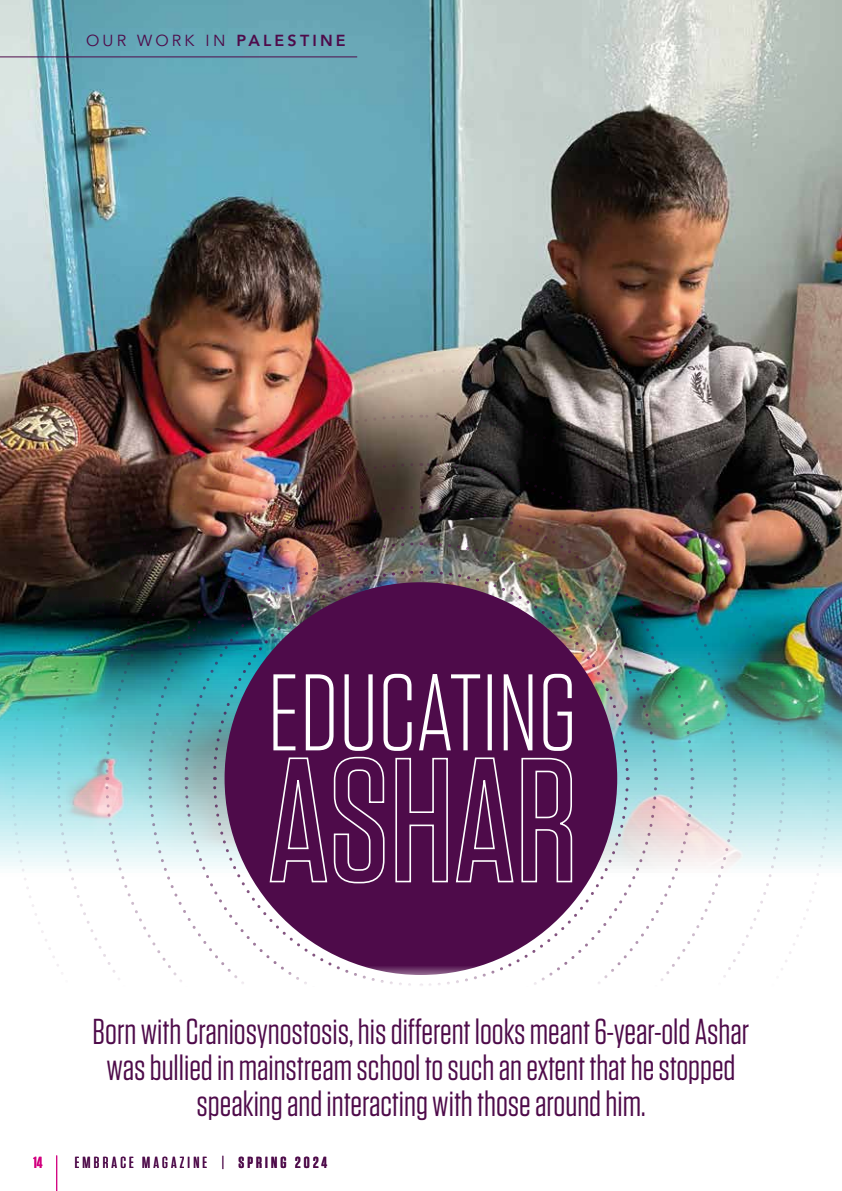
<style>
.page{position:relative;width:842px;height:1191px;background:#fff}
.page>*{position:absolute;margin:0;border:0;box-sizing:border-box;transform-origin:0 0}
.t1{font:36px/36px "Tungsten";color:#4e0b4a;text-align:center}
.t2{font:500 16px "Tungsten";letter-spacing:.2em;color:#4e0b4a}
.t3{font:16px "Avenir";letter-spacing:.2em;color:#4e0b4a}
.t4{font:600 16px "Tungsten";color:#d2007f}
.s1{font-weight:800}
.s2{font-weight:400}
.s3{font-weight:600}
</style>
<div class="page">
<img style="left:0;top:0;width:842px;height:866px">
<svg style="left:786px;top:780px;width:46px;height:174px"></svg>
<img style="left:422px;top:367px;width:410px;height:405px">
<img style="left:10px;top:367px;width:405px;height:410px">
<svg style="left:10px;top:784px;width:46px;height:174px"></svg>
<svg style="left:604px;top:780px;width:182px;height:178px"></svg>
<img style="left:422px;top:413px;width:364px;height:359px">
<img style="left:56px;top:413px;width:359px;height:364px">
<svg style="left:56px;top:784px;width:182px;height:174px"></svg>
<div style="left:225px;top:582px;width:392px;height:393px;background:#4e0b4a;border-radius:50%"></div>
<svg style="left:238px;top:595px;width:366px;height:363px"></svg>
<hr style="left:0;top:56px;width:357px;height:1px;background:#4e0b4a">
<div style="left:0;top:958px;width:842px;height:233px;background:#fff"></div>
<hr style="left:56px;top:1155px;width:1px;height:36px;background:#d2007f">
<p class="t3" style="left:86px;top:31px;width:261px">OUR WORK IN <span class="s1">PALESTINE</span></p>
<p class="t1" style="left:93px;top:1013px;width:658px">Born with Craniosynostosis, his different looks meant 6-year-old Ashar was bullied in mainstream school to such an extent that he stopped speaking and interacting with those around him.</p>
<p class="t4" style="left:33px;top:1154px;width:11px">14</p>
<p class="t2" style="left:75px;top:1154px;width:254px">EMBRACE MAGAZINE <span class="s2">|</span> <span class="s3">SPRING 2024</span></p>
</div>
